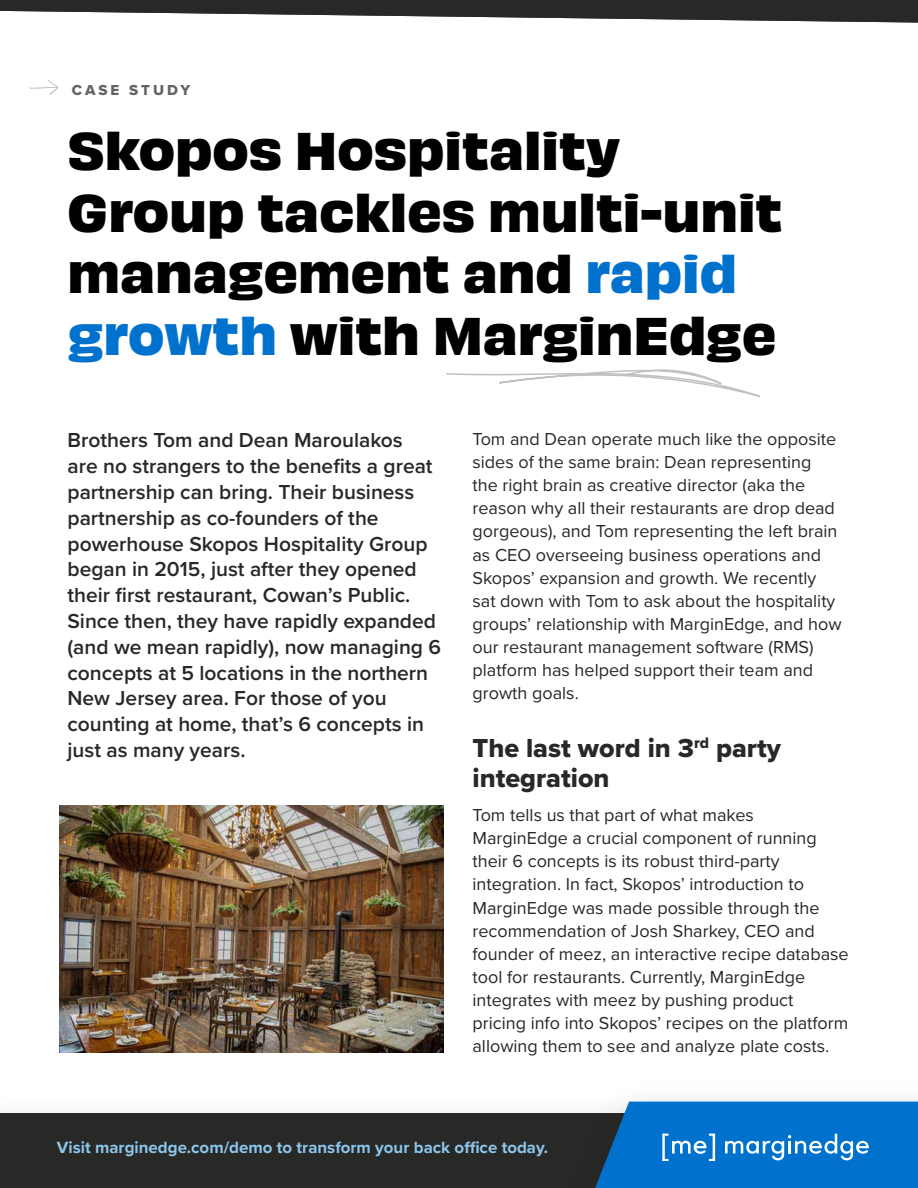
<style>
.page{position:relative;width:918px;height:1188px;background:#fff}
.page>*{position:absolute;margin:0;border:0;box-sizing:border-box;transform-origin:0 0}
.t1{font:700 49.5px/61.5px "Obviously";color:#000}
.t2{font:27px/30.6px "Proxima Nova Extrabld";color:#282827}
.t3{font:600 21px/25.8px "Proxima Nova";color:#282827}
.t4{font:18px/23.1px "Proxima Nova";color:#282827}
.t5{font:700 16.8px "Proxima Nova";color:#8cc6ec}
.t6{font:15px "Proxima Nova Extrabld";letter-spacing:.195em;color:#636466}
.s1{color:#0072ce}
</style>
<div class="page">
<div style="left:0;top:1114px;width:918px;height:74px;background:#282827"></div>
<div style="left:563px;top:1078px;width:355px;height:110px;background:#000;opacity:.13"></div>
<svg style="left:595px;top:1102px;width:323px;height:86px;background:#1077ca"></svg>
<img style="left:59px;top:805px;width:385px;height:248px">
<svg style="left:30px;top:80px;width:28px;height:15px"></svg>
<svg style="left:0;top:0;width:918px;height:23px"></svg>
<svg style="left:446px;top:369px;width:314px;height:28px"></svg>
<p class="t6" style="left:72px;top:79px;width:120px">CASE STUDY</p>
<h1 class="t1" style="left:68px;top:116px;width:716px">Skopos Hospitality<br>Group tackles multi-unit management and <span class="s1">rapid growth</span> with MarginEdge</h1>
<p class="t3" style="left:68px;top:427px;width:375px">Brothers Tom and Dean Maroulakos<br>are no strangers to the benefits a great partnership can bring. Their business partnership as co-founders of the powerhouse Skopos Hospitality Group began in 2015, just after they opened their first restaurant, Cowan’s Public.<br>Since then, they have rapidly expanded (and we mean rapidly), now managing 6 concepts at 5 locations in the northern New Jersey area. For those of you counting at home, that’s 6 concepts in just as many years.</p>
<p class="t4" style="left:472px;top:427px;width:371px">Tom and Dean operate much like the opposite sides of the same brain: Dean representing<br>the right brain as creative director (aka the reason why all their restaurants are drop dead gorgeous), and Tom representing the left brain as CEO overseeing business operations and Skopos’ expansion and growth. We recently sat down with Tom to ask about the hospitality groups’ relationship with MarginEdge, and how our restaurant management software (RMS) platform has helped support their team and growth goals.</p>
<h2 class="t2" style="left:472px;top:732px;width:310px">The last word in 3<sup>rd</sup> party integration</h2>
<p class="t4" style="left:472px;top:803px;width:378px">Tom tells us that part of what makes MarginEdge a crucial component of running their 6 concepts is its robust third-party integration. In fact, Skopos’ introduction to MarginEdge was made possible through the recommendation of Josh Sharkey, CEO and founder of meez, an interactive recipe database tool for restaurants. Currently, MarginEdge integrates with meez by pushing product pricing info into Skopos’ recipes on the platform allowing them to see and analyze plate costs.</p>
<p class="t5" style="left:57px;top:1135px;width:493px">Visit marginedge.com/demo to transform your back office today.</p>
</div>
